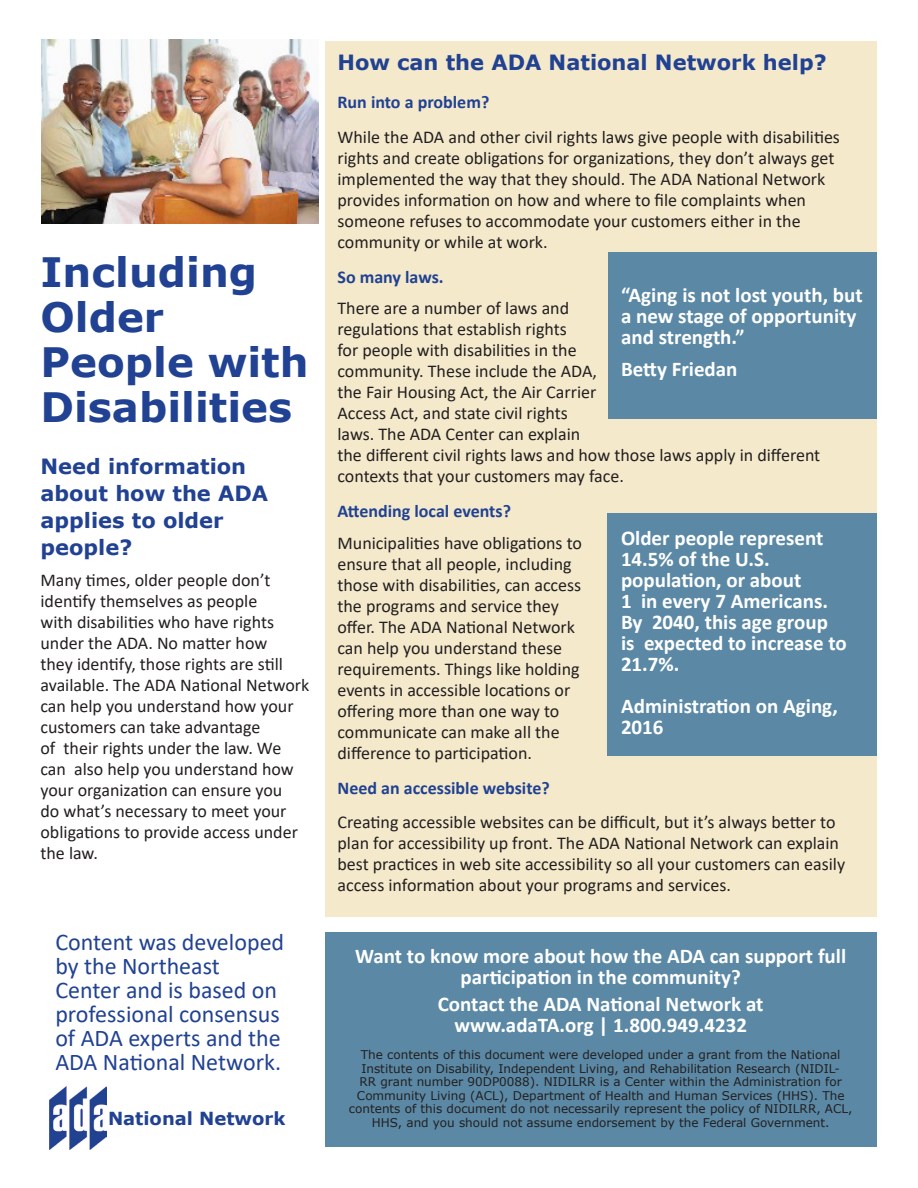
<style>
.page{position:relative;width:918px;height:1188px;background:#fff}
.page>*{position:absolute;margin:0;border:0;box-sizing:border-box;transform-origin:0 0}
.t1{font:700 40.5px/45px "Verdana";color:#214292}
.Subhead_1{font:24px/24px "Calibri";color:#214292}
.Callout_box{font:700 21px/21px "Calibri";color:#fff}
.Subhead_1-2{font:700 21px/27px "Verdana";color:#214292}
.Body{font:18px/21px "Calibri";color:#231f20}
.Subhead_2_Bold{font:700 18px "Calibri";color:#214292}
.header_footer{font:700 18px "Verdana";color:#214292}
.attribution_text{font:12px/13.5px "Verdana";color:#231f20;text-align:center}
</style>
<div class="page">
<div style="left:325px;top:41px;width:552px;height:876px;background:#f4e9cb"></div>
<div style="left:325px;top:932px;width:552px;height:215px;background:#5b89a5"></div>
<div style="left:608px;top:252px;width:269px;height:166px;background:#5b89a5"></div>
<div style="left:608px;top:513px;width:270px;height:243px;background:#5b89a5"></div>
<img style="left:41px;top:39px;width:277px;height:185px">
<img style="left:50px;top:1087px;width:56px;height:63px">
<h1 class="t1" style="left:40px;top:249px;width:270px">Including<br>Older<br>People with<br>Disabilities</h1>
<h2 class="Subhead_1-2" style="left:40px;top:453px;width:229px">Need information about how the ADA applies to older people?</h2>
<p class="Body" style="left:40px;top:569px;width:270px">Many times, older people don’t identify themselves as people<br>with disabilities who have rights under the ADA. No matter how<br>they identify, those rights are still available. The ADA National Network can help you understand how your customers can take advantage<br>of their rights under the law. We can also help you understand how your organization can ensure you<br>do what’s necessary to meet your obligations to provide access under the law.</p>
<h2 class="Subhead_1" style="left:55px;top:929px;width:230px">Content was developed by the Northeast<br>Center and is based on professional consensus of ADA experts and the<br>ADA National Network.</h2>
<h3 class="header_footer" style="left:108px;top:1106px;width:179px">National Network</h3>
<h2 class="Subhead_1-2" style="left:338px;top:48px;width:491px">How can the ADA National Network help?</h2>
<h3 class="Subhead_2_Bold" style="left:338px;top:89px;width:153px">Run into a problem?</h3>
<p class="Body" style="left:338px;top:126px;width:504px">While the ADA and other civil rights laws give people with disabilities rights and create obligations for organizations, they don’t always get implemented the way that they should. The ADA National Network provides information on how and where to file complaints when someone refuses to accommodate your customers either in the community or while at work.</p>
<h3 class="Subhead_2_Bold" style="left:338px;top:264px;width:108px">So many laws.</h3>
<p class="Body" style="left:338px;top:297px;width:484px">There are a number of laws and<br>regulations that establish rights<br>for people with disabilities in the<br>community. These include the ADA,<br>the Fair Housing Act, the Air Carrier<br>Access Act, and state civil rights<br>laws. The ADA Center can explain<br>the different civil rights laws and how those laws apply in different contexts that your customers may face.</p>
<h3 class="Subhead_2_Bold" style="left:338px;top:499px;width:175px">Attending local events?</h3>
<p class="Body" style="left:338px;top:532px;width:246px">Municipalities have obligations to ensure that all people, including those with disabilities, can access the programs and service they offer. The ADA National Network can help you understand these requirements. Things like holding events in accessible locations or offering more than one way to communicate can make all the difference to participation.</p>
<h3 class="Subhead_2_Bold" style="left:338px;top:775px;width:214px">Need an accessible website?</h3>
<p class="Body" style="left:338px;top:812px;width:509px">Creating accessible websites can be difficult, but it’s always better to plan for accessibility up front. The ADA National Network can explain best practices in web site accessibility so all your customers can easily access information about your programs and services.</p>
<p class="Callout_box" style="left:621px;top:284px;width:243px">“Aging is not lost youth, but a new stage of opportunity and strength.”</p>
<p class="Callout_box" style="left:621px;top:358px;width:118px">Betty Friedan</p>
<p class="Callout_box" style="left:621px;top:527px;width:227px">Older people represent<br>14.5% of the U.S. population, or about<br>1 in every 7 Americans.<br>By 2040, this age group is expected to increase to<br>21.7%.</p>
<p class="Callout_box" style="left:621px;top:695px;width:218px">Administration on Aging,<br>2016</p>
<p class="Callout_box" style="left:355px;top:946px;width:493px;text-align:center">Want to know more about how the ADA can support full participation in the community?</p>
<p class="Callout_box" style="left:438px;top:994px;width:327px">Contact the ADA National Network at</p>
<p class="Callout_box" style="left:454px;top:1015px;width:294px">www.adaTA.org | 1.800.949.4232</p>
<p class="attribution_text" style="left:349px;top:1048px;width:505px">The contents of this document were developed under a grant from the National Institute on Disability, Independent Living, and Rehabilitation Research (NIDIL-<br>RR grant number 90DP0088). NIDILRR is a Center within the Administration for Community Living (ACL), Department of Health and Human Services (HHS). The contents of this document do not necessarily represent the policy of NIDILRR, ACL, HHS, and you should not assume endorsement by the Federal Government.</p>
</div>
